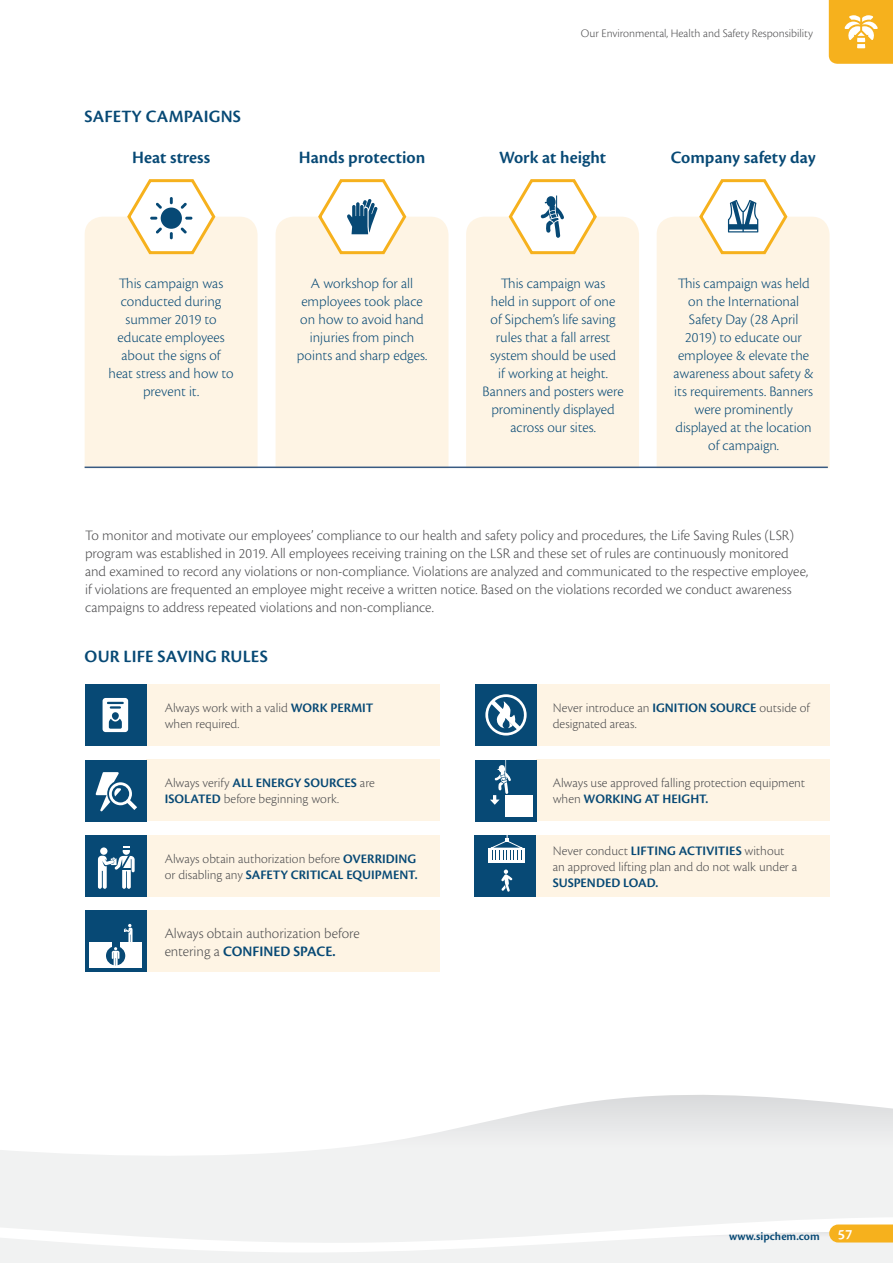
<style>
.page{position:relative;width:893px;height:1263px;background:#fff}
.page>*{position:absolute;margin:0;border:0;box-sizing:border-box;transform-origin:0 0}
.t1{font:600 18px "Cronos Pro";color:#074975}
.t2{font:300 15px/18px "Cronos Pro";color:#4d4d4f}
.t3{font:300 15px/18px "Cronos Pro";color:#074975;text-align:center}
.t4{font:300 13.5px/16.2px "Cronos Pro";color:#4d4d4f}
.t5{font:600 13.5px/16.2px "Cronos Pro";color:#074975}
.t6{font:300 12px "Cronos Pro";color:#4d4d4f}
.t7{font:600 12px "Cronos Pro";color:#074975}
.s1{font-weight:600;color:#074975}
.s2{font-weight:300;color:#4d4d4f}
.s3{font-size:15px;color:#fff}
</style>
<div class="page">
<svg style="left:0;top:1095px;width:893px;height:118px"></svg>
<div style="left:147px;top:684px;width:293px;height:62px;background:#fef4e4"></div>
<div style="left:85px;top:684px;width:62px;height:62px;background:#074975"></div>
<div style="left:536px;top:684px;width:294px;height:62px;background:#fef4e4"></div>
<div style="left:475px;top:684px;width:61px;height:62px;background:#074975"></div>
<div style="left:147px;top:759px;width:293px;height:62px;background:#fef4e4"></div>
<div style="left:85px;top:759px;width:62px;height:62px;background:#074975"></div>
<div style="left:536px;top:759px;width:294px;height:62px;background:#fef4e4"></div>
<div style="left:475px;top:759px;width:61px;height:62px;background:#074975"></div>
<div style="left:147px;top:835px;width:293px;height:62px;background:#fef4e4"></div>
<div style="left:85px;top:835px;width:62px;height:62px;background:#074975"></div>
<div style="left:535px;top:835px;width:295px;height:62px;background:#fef4e4"></div>
<div style="left:474px;top:835px;width:61px;height:62px;background:#074975"></div>
<div style="left:147px;top:910px;width:293px;height:62px;background:#fef4e4"></div>
<div style="left:85px;top:910px;width:62px;height:62px;background:#074975"></div>
<hr style="left:85px;top:467px;width:743px;height:1px;background:#385a82">
<svg style="left:85px;top:179px;width:173px;height:288px"></svg>
<svg style="left:276px;top:179px;width:172px;height:288px;background:#faf2e3"></svg>
<svg style="left:466px;top:179px;width:173px;height:288px"></svg>
<svg style="left:657px;top:179px;width:173px;height:289px"></svg>
<svg style="left:103px;top:698px;width:25px;height:34px"></svg>
<svg style="left:96px;top:772px;width:41px;height:39px"></svg>
<div style="left:100px;top:847px;width:7px;height:8px;background:#fff;border-radius:50%"></div>
<svg style="left:98px;top:856px;width:37px;height:33px"></svg>
<svg style="left:123px;top:847px;width:7px;height:8px"></svg>
<svg style="left:123px;top:846px;width:7px;height:3px"></svg>
<div style="left:89px;top:942px;width:53px;height:26px;background:#fff"></div>
<svg style="left:106px;top:946px;width:19px;height:19px"></svg>
<svg style="left:112px;top:924px;width:20px;height:42px"></svg>
<div style="left:505px;top:795px;width:27px;height:22px;background:#fff"></div>
<svg style="left:490px;top:759px;width:21px;height:46px"></svg>
<svg style="left:485px;top:694px;width:42px;height:41px"></svg>
<div style="left:488px;top:848px;width:37px;height:14px;background:#fff"></div>
<svg style="left:490px;top:835px;width:33px;height:24px"></svg>
<svg style="left:501px;top:869px;width:11px;height:23px"></svg>
<svg style="left:0;top:1213px;width:893px;height:50px"></svg>
<svg style="left:829px;top:0;width:64px;height:64px;background:#f7ba37"></svg>
<p class="t1" style="left:85px;top:106px;width:110px">SAFETY CAMPAIGN</p>
<p class="t1" style="left:233px;top:106px;width:10px">S</p>
<p class="t6" style="left:581px;top:26px;width:233px">Our Environmental, Health and Safety Responsibility</p>
<p class="t1" style="left:132px;top:147px;width:80px">Heat stress</p>
<p class="t1" style="left:299px;top:147px;width:128px">Hands protection</p>
<p class="t1" style="left:499px;top:147px;width:109px">Work at height</p>
<p class="t1" style="left:671px;top:147px;width:146px">Company safety day</p>
<p class="t3" style="left:109px;top:274px;width:127px">This campaign was conducted during summer 2019 to educate employees about the signs of heat stress and how to prevent it.</p>
<p class="t3" style="left:297px;top:274px;width:132px">A workshop for all employees took place on how to avoid hand injuries from pinch points and sharp edges.</p>
<p class="t3" style="left:483px;top:274px;width:143px">This campaign was<br>held in support of one<br>of Sipchem’s life saving rules that a fall arrest system should be used<br>if working at height.<br>Banners and posters were prominently displayed across our sites.</p>
<p class="t3" style="left:674px;top:274px;width:142px">This campaign was held on the International<br>Safety Day (28 April<br>2019) to educate our employee &amp; elevate the awareness about safety &amp; its requirements. Banners were prominently displayed at the location of campaign.</p>
<p class="t2" style="left:85px;top:526px;width:725px">To monitor and motivate our employees’ compliance to our health and safety policy and procedures, the Life Saving Rules (LSR) program was established in 2019. All employees receiving training on the LSR and these set of rules are continuously monitored and examined to record any violations or non-compliance. Violations are analyzed and communicated to the respective employee, if violations are frequented an employee might receive a written notice. Based on the violations recorded we conduct awareness campaigns to address repeated violations and non-compliance.</p>
<p class="t1" style="left:85px;top:646px;width:114px">OU R LI FE SAVING</p>
<p class="t1" style="left:221px;top:646px;width:49px">RULES</p>
<p class="t4" style="left:165px;top:700px;width:204px">Always work with a valid <span class="s1">WORK PERMIT </span>when required.</p>
<p class="t4" style="left:553px;top:700px;width:108px">Never introduce an <span class="s1">IGNITION</span></p>
<p class="t4" style="left:710px;top:700px;width:101px"><span class="s1">SOU RCE</span> outside of</p>
<p class="t4" style="left:553px;top:716px;width:85px">designated areas.</p>
<p class="t5" style="left:165px;top:775px;width:212px"><span class="s2">Always verify</span> ALL ENERGY SOU RCES <span class="s2">are<br></span>ISOLAT</p>
<p class="t4" style="left:206px;top:791px;width:135px"><span class="s1">ED</span> before beginning work.</p>
<p class="t4" style="left:165px;top:851px;width:254px">Always obtain authorization before <span class="s1">OVERRIDING<br></span>or disabling any <span class="s1">SAFETY CRITICAL EQUIPMENT.</span></p>
<p class="t2" style="left:165px;top:924px;width:196px">Always obtain authorization before entering a <span class="s1">CON FIN ED SPACE.</span></p>
<p class="t4" style="left:553px;top:775px;width:254px">Always use approved falling protection equipment when <span class="s1">WORKING</span></p>
<p class="t5" style="left:645px;top:791px;width:65px">AT HEIG HT.</p>
<p class="t4" style="left:553px;top:843px;width:246px;text-indent:126px"><span class="s1">ACTIVITI ES</span> without an approved lifting plan and do not walk under a</p>
<p class="t5" style="left:553px;top:875px;width:80px">SUSPENDED LOAD</p>
<p class="t5" style="left:655px;top:875px;width:4px">.</p>
<p class="t4" style="left:553px;top:843px;width:103px">Never conduct <span class="s1">LI FTING</span></p>
<p class="t7" style="left:729px;top:1229px;width:125px">www.sipchem.com <span class="s3">57</span></p>
</div>
